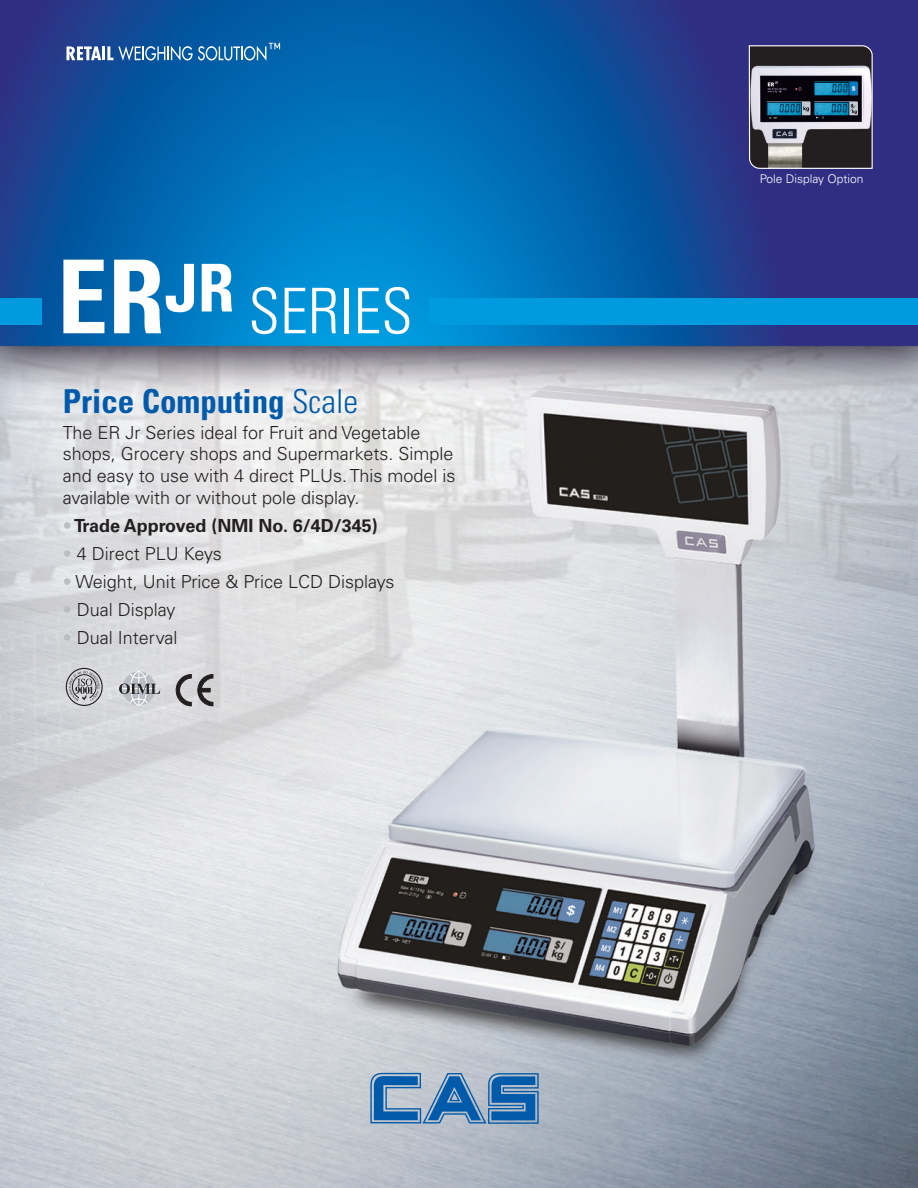
<style>
.page{position:relative;width:918px;height:1188px;background:#fff}
.page>*{position:absolute;margin:0;border:0;box-sizing:border-box;transform-origin:0 0}
.t1{font:300 condensed 63px "Univers LT Std";color:#fff}
.Cover_Heading{font:700 condensed 33px "Univers LT Std";color:#015aaa}
.Cover_Bullet_Text{font:300 18px/21.6px "Univers LT Std";color:#231f20}
.Cover_Bullet_Text-2{font:700 18px "Univers LT Std";color:#231f20}
.ˆ_ºº_œ_Ó___Œ_Æ{font:300 12px "Univers LT Std";color:#fff}
.s1{font-weight:700;font-size:102px}
.s2{font-weight:300}
.s3{font-weight:300;color:#bcbdc0}
.s4{color:#bcbdc0}
</style>
<div class="page">
<img style="left:0;top:0;width:918px;height:1188px">
<svg style="left:370px;top:1073px;width:169px;height:51px;background:#5b8cba"></svg>
<svg style="left:748px;top:45px;width:125px;height:124px;background:#575f68"></svg>
<svg style="left:66px;top:46px;width:35px;height:14px"></svg>
<hr style="left:102px;top:46px;width:3px;height:14px;background:#fff">
<svg style="left:107px;top:43px;width:173px;height:18px;background:#4080b7"></svg>
<div style="left:429px;top:298px;width:489px;height:27px;background:#009bde"></div>
<div style="left:0;top:298px;width:41px;height:27px;background:#009bde"></div>
<svg style="left:176px;top:674px;width:37px;height:32px"></svg>
<div style="left:66px;top:668px;width:37px;height:38px;border:1px solid #231f20;border-radius:50%"></div>
<svg style="left:69px;top:671px;width:31px;height:30px"></svg>
<svg style="left:119px;top:671px;width:41px;height:37px;background:#bbbdc1"></svg>
<p class="t1" style="left:57px;top:273px;width:357px"><span class="s1">ER</span><sup>JR</sup> SERIES</p>
<p class="Cover_Heading" style="left:63px;top:381px;width:297px">Price Computing <span class="s2">Scale</span></p>
<p class="Cover_Bullet_Text" style="left:63px;top:422px;width:394px">The ER Jr Series ideal for Fruit and Vegetable shops, Grocery shops and Supermarkets. Simple and easy to use with 4 direct PLUs. This model is available with or without pole display.</p>
<p class="Cover_Bullet_Text-2" style="left:63px;top:515px;width:316px"><span class="s3">•</span>Trade Approved (NMI No. 6/4D/345)</p>
<p class="Cover_Bullet_Text" style="left:63px;top:542px;width:160px"><span class="s4">•</span> 4 Direct PLU Keys</p>
<p class="Cover_Bullet_Text" style="left:63px;top:570px;width:333px"><span class="s4">•</span> Weight, Unit Price &amp; Price LCD Displays</p>
<p class="Cover_Bullet_Text" style="left:63px;top:598px;width:114px"><span class="s4">•</span> Dual Display</p>
<p class="Cover_Bullet_Text" style="left:63px;top:626px;width:116px"><span class="s4">•</span> Dual Interval</p>
<p class="ˆ_ºº_œ_Ó___Œ_Æ" style="left:760px;top:171px;width:105px">Pole Display Option</p>
</div>
